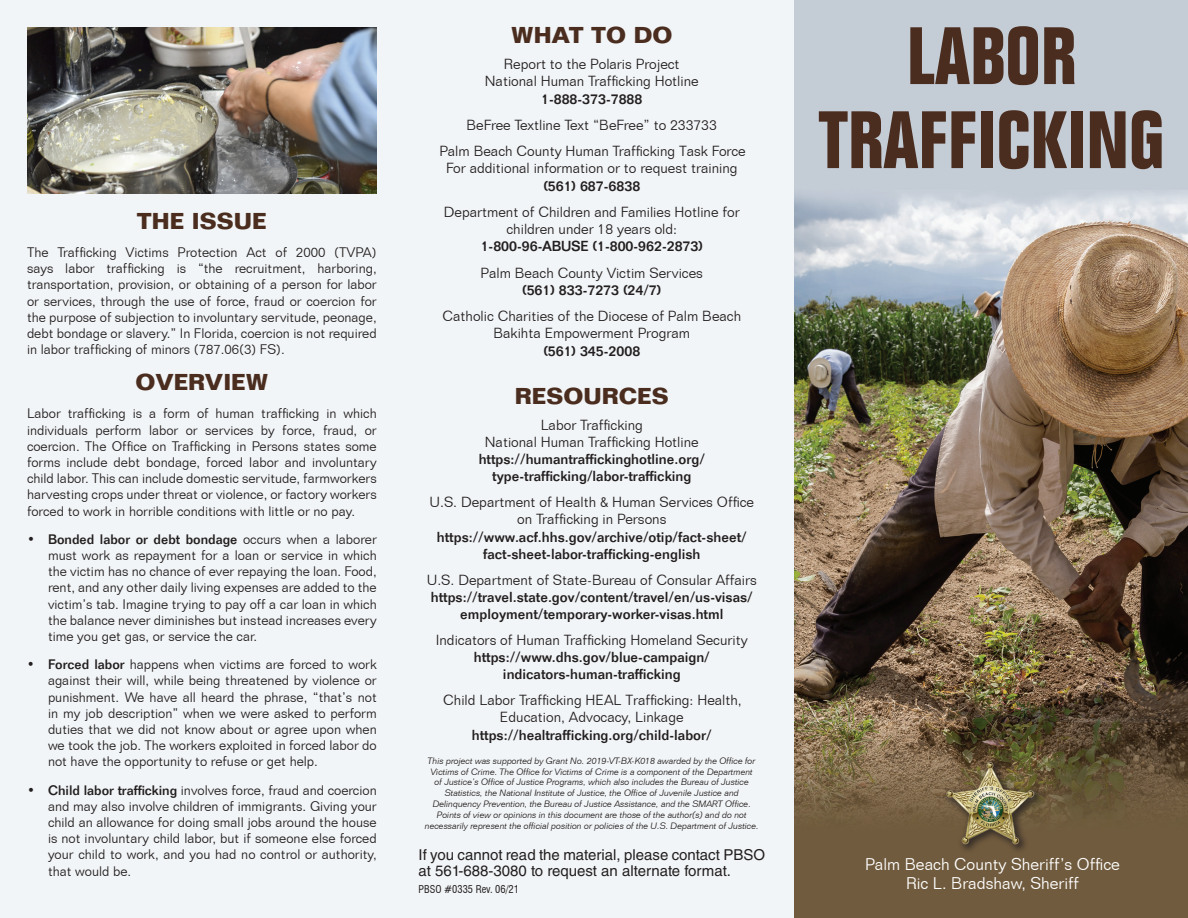
<style>
.page{position:relative;width:1188px;height:918px;background:#fff}
.page>*{position:absolute;margin:0;border:0;box-sizing:border-box;transform-origin:0 0}
.t1{font:700 condensed 79.5px/84px "Folio Std";color:#4a2d1f;text-align:center}
.t2{font:700 22.5px "Folio Std";color:#4a2d1f}
.t3{font:300 16.5px/19.8px "Folio BT";color:#fff;text-align:center}
.t4{font:15px/16px "Helvetica LT Std";color:#231f20}
.t5{font:300 14.25px/17.1px "Folio BT";color:#231f20;text-align:center}
.t6{font:500 14.25px/17px "Folio Std";color:#231f20;text-align:center}
.t7{font:300 13.5px/16.2px "Folio BT";color:#231f20;text-align:justify}
.t8{font:500 13.5px "Folio Std";color:#231f20}
.t9{font:condensed 10.5px "Swiss 721 BT";color:#231f20}
.t10{font:italic 300 9px/10.8px "Folio BT";letter-spacing:-.01em;color:#231f20;text-align:center}
.s1{font-family:"Folio BT";font-weight:300}
.s2{font-family:"Folio Std";font-weight:500}
</style>
<div class="page">
<div style="left:0;top:0;width:797px;height:918px;background:#f2f5f7"></div>
<img style="left:795px;top:0;width:393px;height:918px">
<div style="left:942px;top:757px;width:103px;height:97px;background:#231f20;opacity:.75"></div>
<img style="left:945px;top:760px;width:91px;height:85px">
<img style="left:27px;top:27px;width:350px;height:166px">
<h2 class="t2" style="left:137px;top:207px;width:131px">THE ISSUE</h2>
<p class="t7" style="left:27px;top:244px;width:351px">The Trafficking Victims Protection Act of 2000 (TVPA) says labor trafficking is “the recruitment, harboring, transportation, provision, or obtaining of a person for labor or services, through the use of force, fraud or coercion for the purpose of subjection to involuntary servitude, peonage, debt bondage or slavery.” In Florida, coercion is not required in labor trafficking of minors (787.06(3) FS).</p>
<h2 class="t2" style="left:135px;top:368px;width:134px">OVERVIEW</h2>
<p class="t7" style="left:27px;top:405px;width:351px">Labor trafficking is a form of human trafficking in which individuals perform labor or services by force, fraud, or coercion. The Office on Trafficking in Persons states some forms include debt bondage, forced labor and involuntary child labor. This can include domestic servitude, farmworkers harvesting crops under threat or violence, or factory workers forced to work in horrible conditions with little or no pay.</p>
<p class="t8" style="left:27px;top:531px;width:351px"><span class="s1">•</span> Bonded labor or debt bondage <span class="s1">occurs when a laborer</span></p>
<p class="t7" style="left:48px;top:547px;width:330px">must work as repayment for a loan or service in which the victim has no chance of ever repaying the loan. Food, rent, and any other daily living expenses are added to the victim’s tab. Imagine trying to pay off a car loan in which the balance never diminishes but instead increases every time you get gas, or service the car.</p>
<p class="t7" style="left:48px;top:656px;width:330px;text-indent:-21px">• <span class="s2">Forced labor</span> happens when victims are forced to work against their will, while being threatened by violence or punishment. We have all heard the phrase, “that’s not in my job description” when we were asked to perform duties that we did not know about or agree upon when we took the job. The workers exploited in forced labor do not have the opportunity to refuse or get help.</p>
<p class="t7" style="left:48px;top:782px;width:330px;text-indent:-21px">• <span class="s2">Child labor trafficking</span> involves force, fraud and coercion and may also involve children of immigrants. Giving your child an allowance for doing small jobs around the house is not involuntary child labor, but if someone else forced your child to work, and you had no control or authority, that would be.</p>
<h2 class="t2" style="left:511px;top:21px;width:163px">WHAT TO DO</h2>
<p class="t5" style="left:485px;top:55px;width:215px">Report to the Polaris Project<br>National Human Trafficking Hotline</p>
<p class="t6" style="left:541px;top:90px;width:103px">1-888-373-7888</p>
<p class="t5" style="left:439px;top:112px;width:308px;line-height:26.1px">BeFree Textline Text “BeFree” to 233733<br>Palm Beach County Human Trafficking Task Force</p>
<p class="t5" style="left:446px;top:159px;width:293px">For additional information or to request training</p>
<p class="t6" style="left:543px;top:177px;width:98px">(561) 687-6838</p>
<p class="t5" style="left:444px;top:203px;width:297px">Department of Children and Families Hotline for children under 18 years old:</p>
<p class="t6" style="left:481px;top:238px;width:224px">1-800-96-ABUSE (1-800-962-2873)</p>
<p class="t5" style="left:481px;top:264px;width:224px">Palm Beach County Victim Services</p>
<p class="t6" style="left:522px;top:282px;width:141px">(561) 833-7273 (24/7)</p>
<p class="t5" style="left:442px;top:308px;width:300px">Catholic Charities of the Diocese of Palm Beach<br>Bakihta Empowerment Program</p>
<p class="t6" style="left:543px;top:342px;width:98px">(561) 345-2008</p>
<h2 class="t2" style="left:515px;top:382px;width:156px">RESOURCES</h2>
<p class="t5" style="left:485px;top:416px;width:215px">Labor Trafficking<br>National Human Trafficking Hotline</p>
<p class="t6" style="left:479px;top:451px;width:228px">https://humantraffickinghotline.org/ type-trafficking/labor-trafficking</p>
<p class="t5" style="left:429px;top:494px;width:326px">U.S. Department of Health &amp; Human Services Office on Trafficking in Persons</p>
<p class="t6" style="left:437px;top:528px;width:311px">https://www.acf.hhs.gov/archive/otip/fact-sheet/ fact-sheet-labor-trafficking-english</p>
<p class="t5" style="left:427px;top:571px;width:332px">U.S. Department of State-Bureau of Consular Affairs</p>
<p class="t6" style="left:431px;top:589px;width:324px">https://travel.state.gov/content/travel/en/us-visas/ employment/temporary-worker-visas.html</p>
<p class="t5" style="left:436px;top:631px;width:313px">Indicators of Human Trafficking Homeland Security</p>
<p class="t6" style="left:474px;top:649px;width:238px">https://www.dhs.gov/blue-campaign/ indicators-human-trafficking</p>
<p class="t5" style="left:443px;top:692px;width:300px">Child Labor Trafficking HEAL Trafficking: Health,<br>Education, Advocacy, Linkage</p>
<p class="t6" style="left:472px;top:726px;width:241px">https://healtrafficking.org/child-labor/</p>
<p class="t10" style="left:425px;top:755px;width:335px">This project was supported by Grant No. 2019-VT-BX-K018 awarded by the Office for Victims of Crime. The Office for Victims of Crime is a component of the Department<br>of Justice’s Office of Justice Programs, which also includes the Bureau of Justice Statistics, the National Institute of Justice, the Office of Juvenile Justice and Delinquency Prevention, the Bureau of Justice Assistance, and the SMART Office.<br>Points of view or opinions in this document are those of the author(s) and do not necessarily represent the official position or policies of the U.S. Department of Justice.</p>
<p class="t4" style="left:418px;top:846px;width:348px">If you cannot read the material, please contact PBSO at 561-688-3080 to request an alternate format.</p>
<p class="t9" style="left:418px;top:883px;width:102px">PBSO #0335 Rev. 06/21</p>
<h1 class="t1" style="left:819px;top:16px;width:347px">LABOR<br>TRAFFICKING</h1>
<p class="t3" style="left:865px;top:854px;width:256px">Palm Beach County Sheriff’s Office<br>Ric L. Bradshaw, Sheriff</p>
</div>
